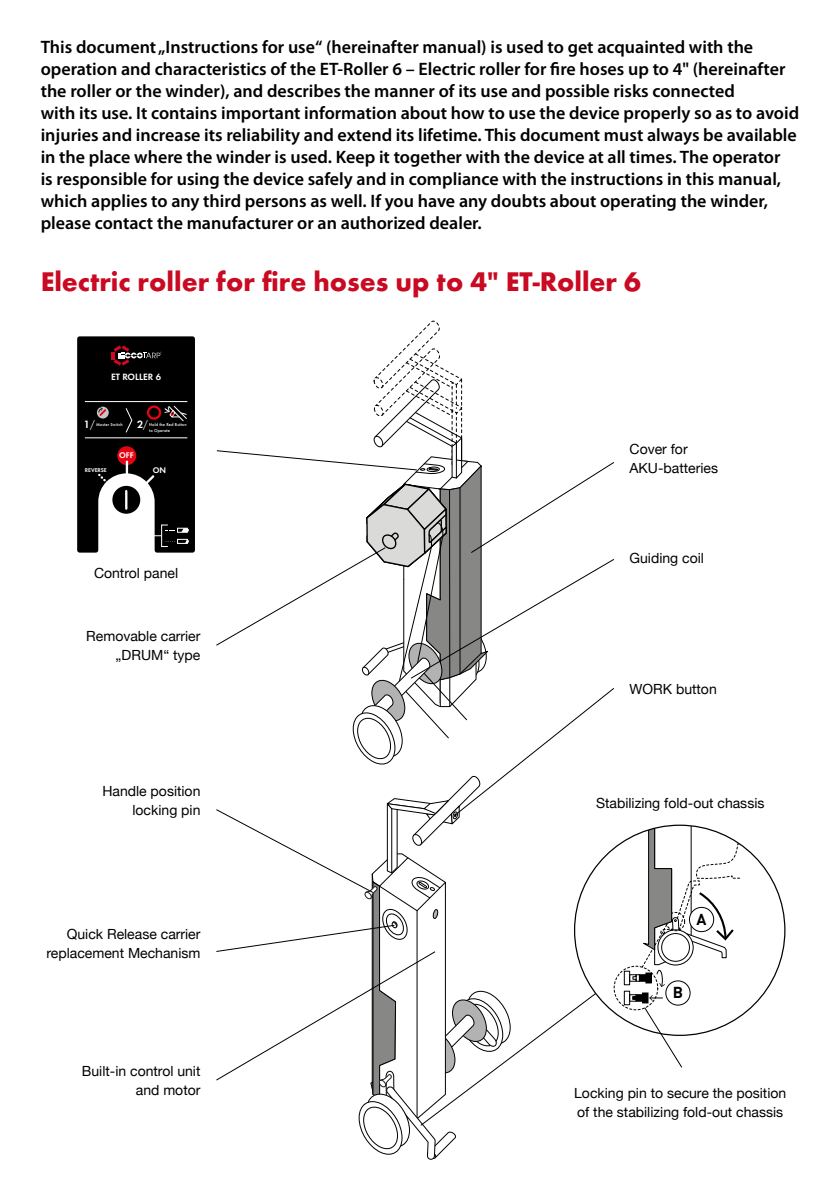
<style>
.page{position:relative;width:840px;height:1191px;background:#fff}
.page>*{position:absolute;margin:0;border:0;box-sizing:border-box;transform-origin:0 0}
._2021_H2{font:700 28px "Futura TOT";color:#c90a22}
.perex{font:600 18px/22px "Myriad Pro";color:#000}
.t1{font:700 15.6px "DIN Pro";color:#000}
.Popisky{font:14px/19px "Helvetica Neue";color:#000;text-align:right}
.t2{font:600 11px "Futura TOT";color:#fff}
.t3{font:600 9.4px "Futura TOT";color:#fff}
.t4{font:600 8.6px "Futura TOT";color:#fff}
.t5{font:600 5.8px "Futura TOT";color:#fff}
.t6{font:500 4.6px/5.4px "Futura TOT";letter-spacing:.02em;color:#fff}
.s1{font-family:"Futura TOT Ligh Cond";font-weight:400}
</style>
<div class="page">
<svg style="left:216px;top:320px;width:398px;height:840px"></svg>
<svg style="left:77px;top:336px;width:118px;height:216px;background:#2f2b2b"></svg>
<div style="left:574px;top:825px;width:210px;height:210px;background:#fff;border-radius:50%"></div>
<div style="left:623px;top:971px;width:6px;height:14px;border:1px solid #000"></div>
<div style="left:665px;top:980px;width:25px;height:25px;border:1px solid #000;border-radius:50%"></div>
<div style="left:613px;top:966px;width:44px;height:44px;border:1px dashed #000;border-radius:50%"></div>
<div style="left:642px;top:992px;width:6px;height:11px;border:1px solid #000"></div>
<div style="left:623px;top:990px;width:6px;height:15px;border:1px solid #000"></div>
<svg style="left:628px;top:826px;width:112px;height:161px"></svg>
<svg style="left:628px;top:994px;width:54px;height:74px"></svg>
<p class="perex" style="left:41px;top:36px;width:759px">This document „Instructions for use“ (hereinafter manual) is used to get acquainted with the operation and characteristics of the ET-Roller 6 – Electric roller for fire hoses up to 4" (hereinafter the roller or the winder), and describes the manner of its use and possible risks connected<br>with its use. It contains important information about how to use the device properly so as to avoid injuries and increase its reliability and extend its lifetime. This document must always be available in the place where the winder is used. Keep it together with the device at all times. The operator<br>is responsible for using the device safely and in compliance with the instructions in this manual, which applies to any third persons as well. If you have any doubts about operating the winder, please contact the manufacturer or an authorized dealer.</p>
<p class="_2021_H2" style="left:41px;top:265px;width:601px">Electric roller for fire hoses up to 4" ET-Roller 6</p>
<p class="t3" style="left:111px;top:371px;width:52px">ET ROLLER 6</p>
<p class="t2" style="left:84px;top:418px;width:12px">1<span class="s1">/</span></p>
<p class="t6" style="left:96px;top:422px;width:28px">Master Switch</p>
<p class="t2" style="left:137px;top:418px;width:12px">2<span class="s1">/</span></p>
<p class="t6" style="left:149px;top:422px;width:39px">Hold the Red Button to Operate</p>
<p class="t4" style="left:119px;top:450px;width:16px">OFF</p>
<p class="t5" style="left:85px;top:466px;width:23px">REVERSE</p>
<p class="t4" style="left:153px;top:465px;width:15px">ON</p>
<p class="Popisky" style="left:94px;top:564px;width:86px">Control panel</p>
<p class="Popisky" style="left:86px;top:627px;width:116px">Removable carrier „DRUM“ type</p>
<p class="Popisky" style="left:102px;top:782px;width:100px">Handle position locking pin</p>
<p class="Popisky" style="left:46px;top:925px;width:155px">Quick Release carrier replacement Mechanism</p>
<p class="Popisky" style="left:82px;top:1062px;width:120px">Built-in control unit and motor</p>
<p class="Popisky" style="left:629px;top:440px;width:60px">Cover for</p>
<p class="Popisky" style="left:629px;top:459px;width:90px">AKU-batteries</p>
<p class="Popisky" style="left:629px;top:549px;width:76px">Guiding coil</p>
<p class="Popisky" style="left:629px;top:680px;width:89px">WORK button</p>
<p class="Popisky" style="left:595px;top:794px;width:170px">Stabilizing fold-out chassis</p>
<p class="t1" style="left:696px;top:908px;width:12px">A</p>
<p class="t1" style="left:672px;top:982px;width:12px">B</p>
<p class="Popisky" style="left:574px;top:1084px;width:213px;text-align:left">Locking pin to secure the position of the stabilizing fold-out chassis</p>
</div>
